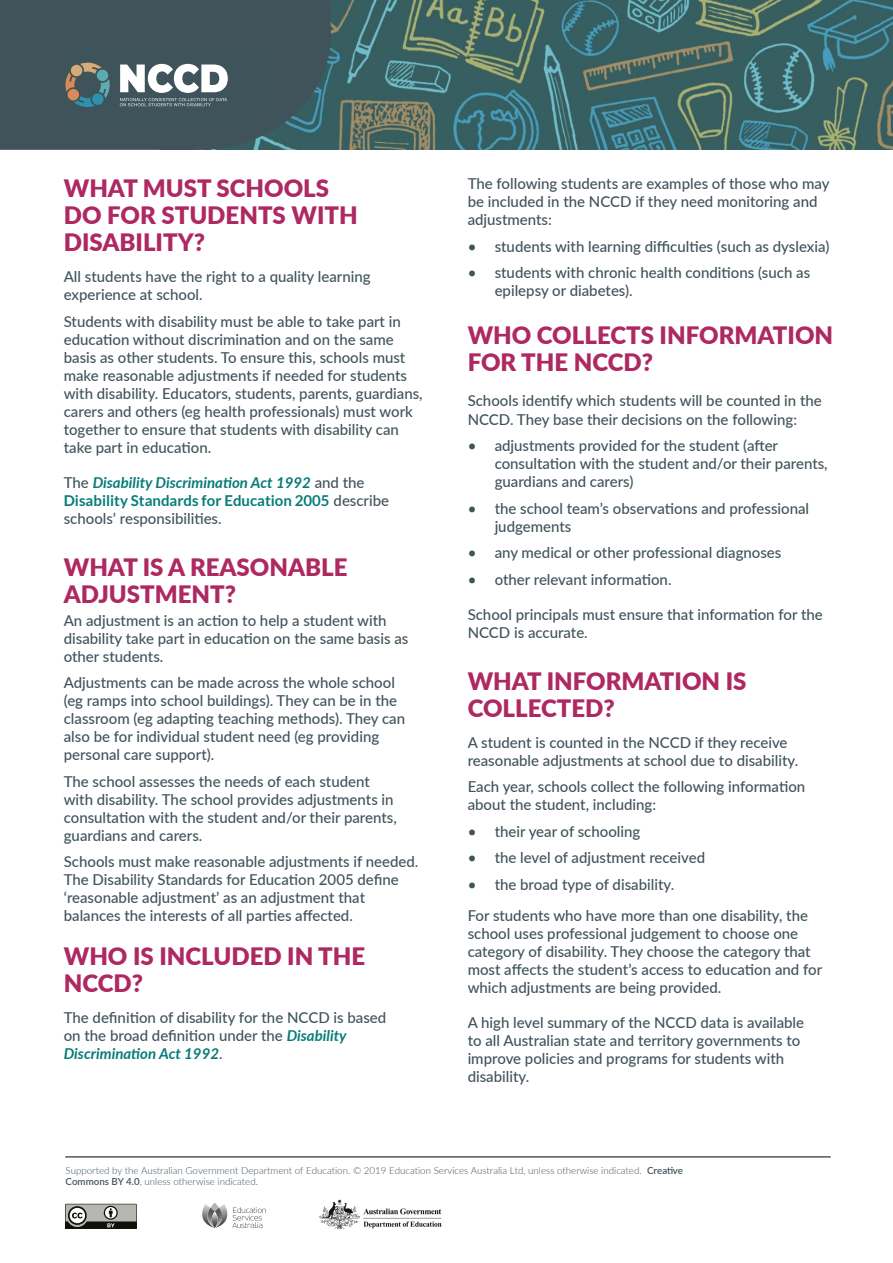
<style>
.page{position:relative;width:893px;height:1263px;background:#fff}
.page>*{position:absolute;margin:0;border:0;box-sizing:border-box;transform-origin:0 0}
.t1{font:900 24px/27px "Lato";color:#ae2862}
.t2{font:500 15px/18px "Lato";color:#40535a}
.t3{font:300 9.75px/11.7px "Lato";color:#40535a}
.s1{font-weight:700;font-style:italic;color:#067c79}
.s2{font-weight:700;color:#067c79}
.s3{font-weight:600}
</style>
<div class="page">
<hr style="left:65px;top:1157px;width:766px;height:1px;background:#000">
<img style="left:319px;top:1199px;width:122px;height:31px">
<svg style="left:65px;top:1203px;width:72px;height:26px;background:#82837e"></svg>
<svg style="left:202px;top:1204px;width:64px;height:24px"></svg>
<img style="left:331px;top:0;width:562px;height:150px">
<svg style="left:0;top:0;width:331px;height:150px;background:#3f555c"></svg>
<div style="left:60px;top:42px;width:207px;height:84px;background:#3f535a"></div>
<svg style="left:120px;top:64px;width:108px;height:42px"></svg>
<svg style="left:65px;top:62px;width:45px;height:45px"></svg>
<h1 class="t1" style="left:64px;top:174px;width:295px">WHAT MUST SCHOOLS<br>DO FOR STUDENTS WITH<br>DISABILITY?</h1>
<p class="t2" style="left:64px;top:267px;width:308px">All students have the right to a quality learning experience at school.</p>
<p class="t2" style="left:64px;top:312px;width:360px">Students with disability must be able to take part in education without discrimination and on the same basis as other students. To ensure this, schools must make reasonable adjustments if needed for students with disability. Educators, students, parents, guardians, carers and others (eg health professionals) must work together to ensure that students with disability can take part in education.</p>
<p class="t2" style="left:64px;top:473px;width:327px">The <span class="s1">Disability Discrimination Act 1992</span> and the<br><span class="s2">Disability Standards for Education 2005</span> describe schools’ responsibilities.</p>
<h2 class="t1" style="left:64px;top:553px;width:285px">WHAT IS A REASONABLE<br>ADJUSTMENT?</h2>
<p class="t2" style="left:64px;top:610px;width:346px">An adjustment is an action to help a student with disability take part in education on the same basis as other students.</p>
<p class="t2" style="left:64px;top:673px;width:343px">Adjustments can be made across the whole school (eg ramps into school buildings). They can be in the classroom (eg adapting teaching methods). They can also be for individual student need (eg providing personal care support).</p>
<p class="t2" style="left:64px;top:771px;width:334px">The school assesses the needs of each student with disability. The school provides adjustments in consultation with the student and/or their parents, guardians and carers.</p>
<p class="t2" style="left:64px;top:852px;width:356px">Schools must make reasonable adjustments if needed.<br>The Disability Standards for Education 2005 define ‘reasonable adjustment’ as an adjustment that balances the interests of all parties affected.</p>
<h2 class="t1" style="left:64px;top:942px;width:303px">WHO IS INCLUDED IN THE<br>NCCD?</h2>
<p class="t2" style="left:64px;top:1008px;width:324px">The definition of disability for the NCCD is based on the broad definition under the <span class="s1">Disability<br>Discrimination Act 1992</span>.</p>
<p class="t2" style="left:468px;top:174px;width:363px">The following students are examples of those who may be included in the NCCD if they need monitoring and adjustments:</p>
<p class="t2" style="left:468px;top:237px;width:363px">• students with learning difficulties (such as dyslexia)</p>
<p class="t2" style="left:495px;top:263px;width:317px;text-indent:-27px">• students with chronic health conditions (such as epilepsy or diabetes).</p>
<h2 class="t1" style="left:468px;top:321px;width:367px">WHO COLLECTS INFORMATION<br>FOR THE NCCD?</h2>
<p class="t2" style="left:468px;top:391px;width:356px">Schools identify which students will be counted in the<br>NCCD. They base their decisions on the following:</p>
<p class="t2" style="left:495px;top:436px;width:334px;text-indent:-27px">• adjustments provided for the student (after consultation with the student and/or their parents, guardians and carers)</p>
<p class="t2" style="left:495px;top:498px;width:316px;text-indent:-27px">• the school team’s observations and professional judgements</p>
<p class="t2" style="left:468px;top:543px;width:315px">• any medical or other professional diagnoses</p>
<p class="t2" style="left:468px;top:569px;width:205px">• other relevant information.</p>
<p class="t2" style="left:468px;top:604px;width:357px">School principals must ensure that information for the<br>NCCD is accurate.</p>
<h2 class="t1" style="left:468px;top:667px;width:280px">WHAT INFORMATION IS<br>COLLECTED?</h2>
<p class="t2" style="left:468px;top:733px;width:332px">A student is counted in the NCCD if they receive reasonable adjustments at school due to disability.</p>
<p class="t2" style="left:468px;top:777px;width:339px">Each year, schools collect the following information about the student, including:</p>
<p class="t2" style="left:468px;top:822px;width:174px">• their year of schooling</p>
<p class="t2" style="left:468px;top:848px;width:239px">• the level of adjustment received</p>
<p class="t2" style="left:468px;top:868px;width:342px;line-height:30.8px">• the broad type of disability.<br>For students who have more than one disability, the</p>
<p class="t2" style="left:468px;top:923px;width:356px">school uses professional judgement to choose one category of disability. They choose the category that most affects the student’s access to education and for which adjustments are being provided.</p>
<p class="t2" style="left:468px;top:1012px;width:338px">A high level summary of the NCCD data is available to all Australian state and territory governments to improve policies and programs for students with disability.</p>
<p class="t3" style="left:66px;top:1164px;width:619px">Supported by the Australian Government Department of Education. © 2019 Education Services Australia Ltd, unless otherwise indicated. <span class="s3">Creative<br>Commons BY 4.0</span>, unless otherwise indicated.</p>
</div>
